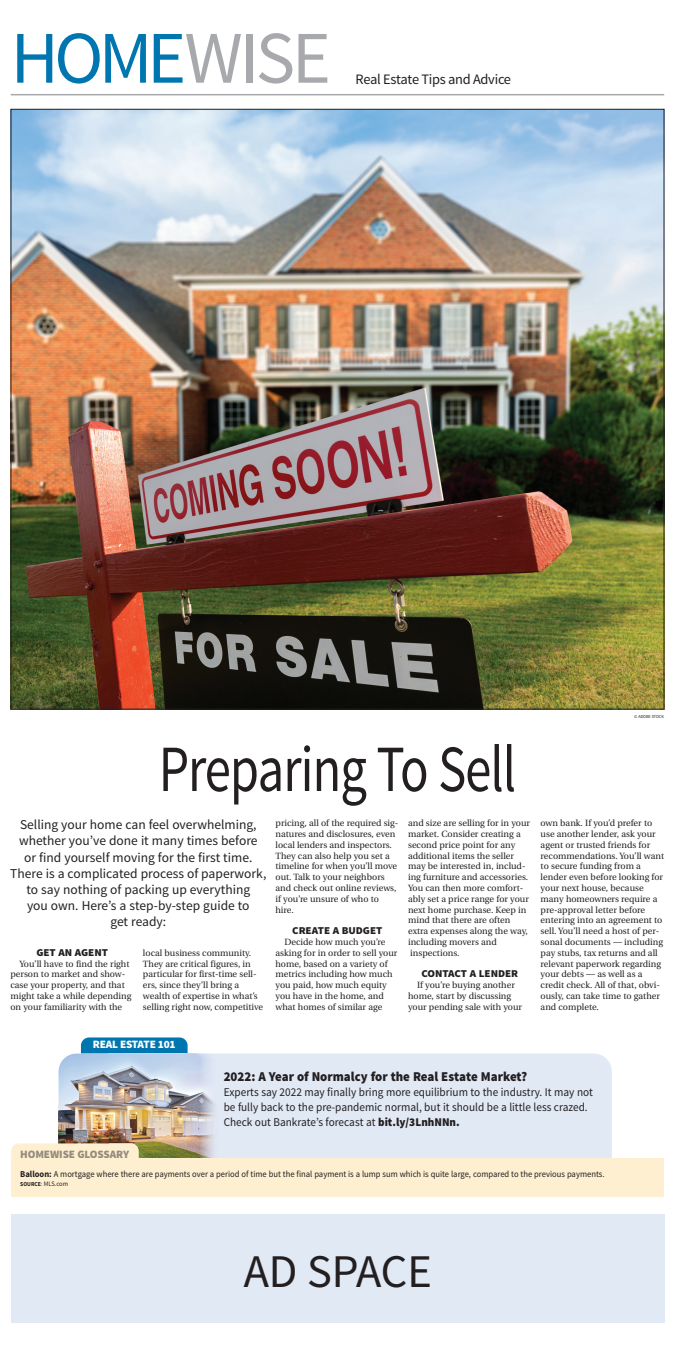
<style>
.page{position:relative;width:675px;height:1350px;background:#fff}
.page>*{position:absolute;margin:0;border:0;box-sizing:border-box;transform-origin:0 0}
.t1{font:74.25px "Source Sans Pro";letter-spacing:-.04em;color:#0076b0}
.t2{font:66px "Source Sans Pro";letter-spacing:-.02em;color:#231f20;scale:.8 1}
.t3{font:46.8px "Source Sans Pro";color:#231f20}
.t4{font:14.4px "Source Sans Pro";letter-spacing:-.02em;color:#231f20}
.t5{font:13.5px/16.2px "Source Sans Pro";color:#231f20;text-align:center}
.t6{font:900 13.5px "Source Sans Pro";color:#231f20;scale:.95 1}
.t7{font:11.85px/15px "Source Sans Pro";color:#231f20;scale:.95 1}
.t8{font:900 11.25px "Source Sans Pro";letter-spacing:-.01em;color:#948c7c}
.t9{font:900 11.25px "Source Sans Pro";letter-spacing:-.02em;color:#fff}
.t10{font:900 10.5px "Source Sans Pro";color:#231f20;scale:1.05 1}
.t11{font:9px/10.8px "Utopia";color:#231f20}
.t12{font:9px "Source Sans Pro";color:#231f20;scale:.95 1}
.t13{font:6.75px "Source Sans Pro";letter-spacing:-.01em;color:#231f20;scale:.95 1}
.t14{font:4.5px "Source Sans Pro";color:#231f20;scale:.95 1}
.s1{color:#a8a9ad}
.s2{font-weight:900}
.s3{font-weight:700}
.s4{font-weight:700;font-size:6px}
.s5{font-size:6px}
</style>
<div class="page">
<div style="left:218px;top:1054px;width:394px;height:104px;background:#e1e9f5"></div>
<svg style="left:81px;top:1037px;width:107px;height:17px;background:#1681b6"></svg>
<img style="left:58px;top:1054px;width:139px;height:52px">
<img style="left:58px;top:1106px;width:51px;height:37px">
<img style="left:109px;top:1106px;width:88px;height:52px">
<img style="left:197px;top:1054px;width:21px;height:104px">
<hr style="left:11px;top:94px;width:653px;height:1px;background:#a8a9ad">
<div style="left:11px;top:1158px;width:653px;height:38px;background:#feefd0"></div>
<svg style="left:11px;top:1143px;width:127px;height:15px"></svg>
<div style="left:21px;top:1150px;width:108px;height:8px;background:#feefd0"></div>
<div style="left:11px;top:1215px;width:653px;height:108px;background:#e1e9f5"></div>
<img style="left:13px;top:111px;width:649px;height:596px">
<h1 class="t1" style="left:11px;top:12px;width:322px">HOME<span class="s1">WISE</span></h1>
<h3 class="t4" style="left:356px;top:70px;width:157px">Real Estate Tips and Advice</h3>
<h2 class="t2" style="left:159px;top:728px;width:448px">Preparing To Sell</h2>
<p class="t5" style="left:10px;top:817px;width:258px">Selling your home can feel overwhelming, whether you’ve done it many times before<br>or find yourself moving for the first time.<br>There is a complicated process of paperwork, to say nothing of packing up everything<br>you own. Here’s a step-by-step guide to<br>get ready:</p>
<p class="t10" style="left:36px;top:945px;width:70px">GET AN AGENT</p>
<p class="t11" style="left:10px;top:958px;width:122px;text-indent:9px">You’ll have to find the right person to market and show&shy;case your property, and that might take a while depending on your familiarity with the</p>
<p class="t11" style="left:143px;top:948px;width:122px">local business community.<br>They are critical figures, in particular for first-time sell&shy;ers, since they’ll bring a wealth of expertise in what’s selling right now, competitive</p>
<p class="t11" style="left:276px;top:818px;width:124px">pricing, all of the required sig&shy;natures and disclosures, even local lenders and inspectors.<br>They can also help you set a timeline for when you’ll move out. Talk to your neighbors and check out online reviews, if you’re unsure of who to hire.</p>
<p class="t10" style="left:292px;top:924px;width:87px">CREATE A BUDGET</p>
<p class="t11" style="left:276px;top:937px;width:123px;text-indent:9px">Decide how much you’re asking for in order to sell your home, based on a variety of metrics including how much you paid, how much equity you have in the home, and what homes of similar age</p>
<p class="t11" style="left:408px;top:818px;width:123px">and size are selling for in your market. Consider creating a second price point for any additional items the seller may be interested in, includ&shy;ing furniture and accessories.<br>You can then more comfort&shy;ably set a price range for your next home purchase. Keep in mind that there are often extra expenses along the way, including movers and inspections.</p>
<p class="t10" style="left:421px;top:967px;width:94px">CONTACT A LENDER</p>
<p class="t11" style="left:408px;top:980px;width:115px;text-indent:9px">If you’re buying another home, start by discussing your pending sale with your</p>
<p class="t14" style="left:634px;top:714px;width:33px">© ADOBE STOCK</p>
<p class="t11" style="left:541px;top:818px;width:125px">own bank. If you’d prefer to use another lender, ask your agent or trusted friends for recommendations. You’ll want to secure funding from a lender even before looking for your next house, because many homeowners require a pre-approval letter before entering into an agreement to sell. You’ll need a host of per&shy;sonal documents — including pay stubs, tax returns and all relevant paperwork regarding your debts — as well as a credit check. All of that, obvi&shy;ously, can take time to gather and complete.</p>
<p class="t9" style="left:93px;top:1037px;width:84px">REAL ESTATE 101</p>
<p class="t8" style="left:20px;top:1147px;width:111px">HOMEWISE GLOSSARY</p>
<h3 class="t6" style="left:224px;top:1068px;width:321px">2022: A Year of Normalcy for the Real Estate Market?</h3>
<h3 class="t7" style="left:224px;top:1085px;width:390px">Experts say 2022 may finally bring more equilibrium to the industry. It may not be fully back to the pre-pandemic normal, but it should be a little less crazed.<br>Check out Bankrate’s forecast at <span class="s2">bit.ly/3LnhNNn.</span></h3>
<p class="t12" style="left:20px;top:1168px;width:617px"><span class="s3">Balloon:</span> A mortgage where there are payments over a period of time but the final payment is a lump sum which is quite large, compared to the previous payments.</p>
<p class="t13" style="left:20px;top:1179px;width:52px"><span class="s4">SOURCE</span><span class="s5">:</span> MLS.com</p>
<h3 class="t3" style="left:244px;top:1242px;width:190px">AD SPACE</h3>
</div>
